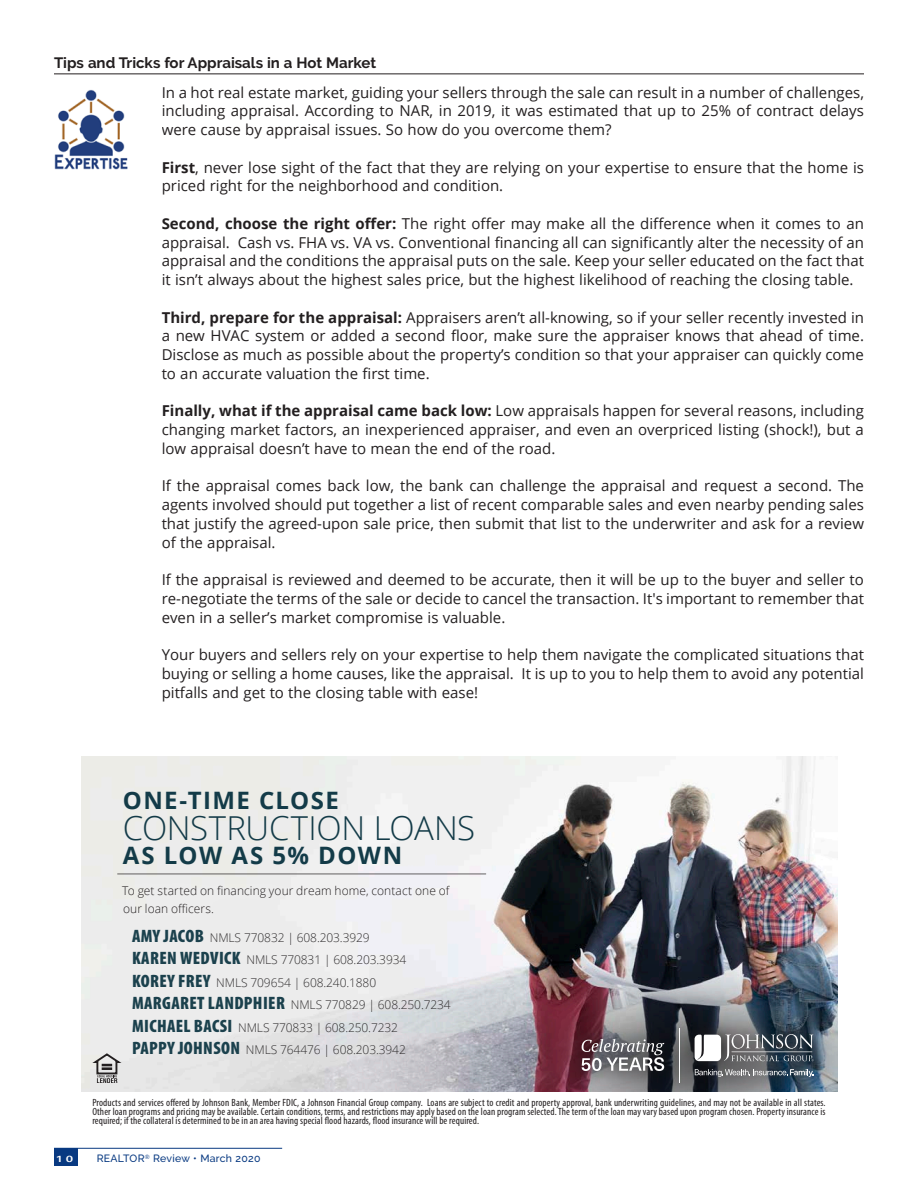
<style>
.page{position:relative;width:918px;height:1188px;background:#fff}
.page>*{position:absolute;margin:0;border:0;box-sizing:border-box;transform-origin:0 0}
.t1{font:300 33px "Open Sans";letter-spacing:-.01em;color:#133b48}
.t2{font:700 24px "Open Sans";letter-spacing:.055em;color:#133b48}
.t3{font:15px/18.8px "Open Sans";color:#231f20;text-align:justify}
.t4{font:700 15px "Raleway";color:#231f20}
.t5{font:300 12px/22.5px "Open Sans";letter-spacing:-.01em;color:#312f30}
.t6{font:300 12px/18px "Open Sans";letter-spacing:.005em;color:#231f20}
.t7{font:condensed 10.5px/9px "Myriad Pro";letter-spacing:.01em;color:#231f20;text-align:justify}
.t8{font:500 10.5px "Raleway";letter-spacing:.025em;color:#083981}
.t9{font:700 9px "Univers";color:#fff;scale:1.32 1}
.s1{font-weight:700}
.s2{font-family:"Myriad Pro";font-weight:900;font-stretch:condensed;font-size:18px;color:#1b414d}
</style>
<div class="page">
<hr style="left:54px;top:73px;width:810px;height:1px;background:#231f20">
<div style="left:54px;top:1148px;width:24px;height:17px;background:#083981"></div>
<hr style="left:54px;top:1148px;width:228px;height:1px;background:#083981">
<img style="left:81px;top:756px;width:756px;height:335px">
<img style="left:355px;top:910px;width:482px;height:181px">
<svg style="left:92px;top:1053px;width:30px;height:30px"></svg>
<div style="left:104px;top:866px;width:365px;height:68px;background:#ededed"></div>
<hr style="left:118px;top:874px;width:368px;height:1px;background:#231f20">
<svg style="left:567px;top:1017px;width:260px;height:75px;background:#55525b"></svg>
<hr style="left:679px;top:1028px;width:1px;height:55px;background:#fff">
<svg style="left:582px;top:1039px;width:82px;height:32px;background:#807c80"></svg>
<svg style="left:695px;top:1069px;width:119px;height:8px"></svg>
<svg style="left:695px;top:1034px;width:119px;height:27px"></svg>
<img style="left:54px;top:90px;width:74px;height:80px">
<p class="t4" style="left:54px;top:54px;width:324px">Tips and Tricks for Appraisals in a Hot Market</p>
<p class="t3" style="left:162px;top:82px;width:704px">In a hot real estate market, guiding your sellers through the sale can result in a number of challenges, including appraisal. According to NAR, in 2019, it was estimated that up to 25% of contract delays were cause by appraisal issues. So how do you overcome them?</p>
<p class="t3" style="left:162px;top:157px;width:704px"><span class="s1">First</span>, never lose sight of the fact that they are relying on your expertise to ensure that the home is priced right for the neighborhood and condition.</p>
<p class="t3" style="left:162px;top:214px;width:704px"><span class="s1">Second, choose the right offer:</span> The right offer may make all the difference when it comes to an appraisal. Cash vs. FHA vs. VA vs. Conventional financing all can significantly alter the necessity of an appraisal and the conditions the appraisal puts on the sale. Keep your seller educated on the fact that it isn’t always about the highest sales price, but the highest likelihood of reaching the closing table.</p>
<p class="t3" style="left:162px;top:307px;width:704px"><span class="s1">Third, prepare for the appraisal:</span> Appraisers aren’t all-knowing, so if your seller recently invested in a new HVAC system or added a second floor, make sure the appraiser knows that ahead of time.<br>Disclose as much as possible about the property’s condition so that your appraiser can quickly come to an accurate valuation the first time.</p>
<p class="t3" style="left:162px;top:401px;width:704px"><span class="s1">Finally, what if the appraisal came back low:</span> Low appraisals happen for several reasons, including changing market factors, an inexperienced appraiser, and even an overpriced listing (shock!), but a low appraisal doesn’t have to mean the end of the road.</p>
<p class="t3" style="left:162px;top:476px;width:704px">If the appraisal comes back low, the bank can challenge the appraisal and request a second. The agents involved should put together a list of recent comparable sales and even nearby pending sales that justify the agreed-upon sale price, then submit that list to the underwriter and ask for a review of the appraisal.</p>
<p class="t3" style="left:162px;top:570px;width:704px">If the appraisal is reviewed and deemed to be accurate, then it will be up to the buyer and seller to re-negotiate the terms of the sale or decide to cancel the transaction. It's important to remember that even in a seller’s market compromise is valuable.</p>
<p class="t3" style="left:162px;top:645px;width:704px">Your buyers and sellers rely on your expertise to help them navigate the complicated situations that buying or selling a home causes, like the appraisal. It is up to you to help them to avoid any potential pitfalls and get to the closing table with ease!</p>
<h2 class="t2" style="left:123px;top:783px;width:218px">ONE-TIME CLOSE</h2>
<h1 class="t1" style="left:123px;top:806px;width:354px">CONSTRUCTION LOANS</h1>
<h2 class="t2" style="left:123px;top:838px;width:281px">AS LOW AS 5% DOWN</h2>
<p class="t6" style="left:122px;top:881px;width:329px">To get started on financing your dream home, contact one of our loan officers.</p>
<p class="t5" style="left:132px;top:926px;width:320px"><span class="s2">AMY JACOB</span> NMLS 770832 | 608.203.3929<br><span class="s2">KAREN WEDVICK</span> NMLS 770831 | 608.203.3934<br><span class="s2">KOREY FREY</span> NMLS 709654 | 608.240.1880<br><span class="s2">MARGARET LANDPHIER</span> NMLS 770829 | 608.250.7234<br><span class="s2">MICHAEL BACSI</span> NMLS 770833 | 608.250.7232<br><span class="s2">PAPPY JOHNSON</span> NMLS 764476 | 608.203.3942</p>
<p class="t7" style="left:92px;top:1098px;width:735px">Products and services offered by Johnson Bank, Member FDIC, a Johnson Financial Group company. Loans are subject to credit and property approval, bank underwriting guidelines, and may not be available in all states.<br>Other loan programs and pricing may be available. Certain conditions, terms, and restrictions may apply based on the loan program selected. The term of the loan may vary based upon program chosen. Property insurance is required; if the collateral is determined to be in an area having special flood hazards, flood insurance will be required.</p>
<p class="t9" style="left:56px;top:1153px;width:15px">10</p>
<p class="t8" style="left:97px;top:1152px;width:165px">REALTOR<sup>®</sup> Review • March 2020</p>
</div>
